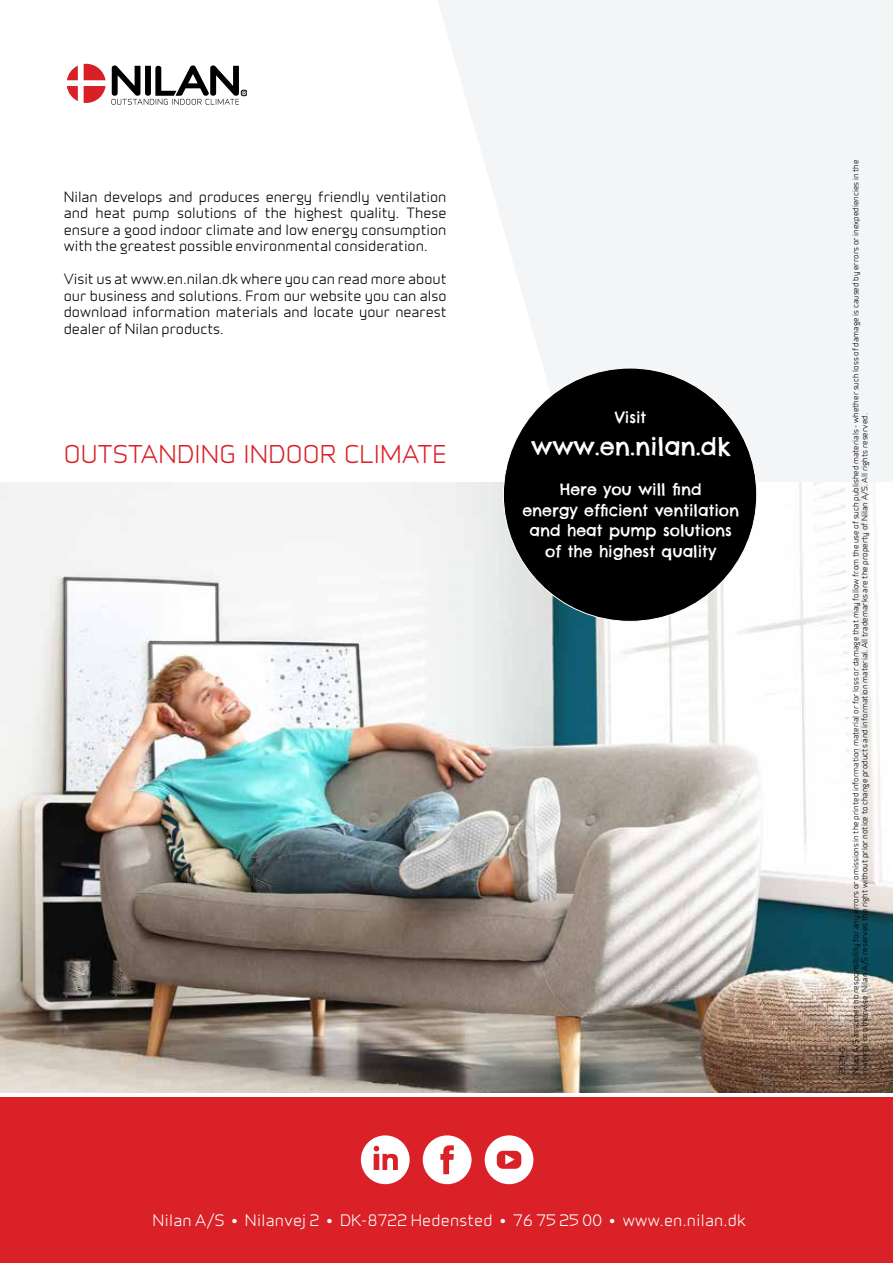
<style>
.page{position:relative;width:893px;height:1263px;background:#fff}
.page>*{position:absolute;margin:0;border:0;box-sizing:border-box;transform-origin:0 0}
.t1{font:24px "Chelsea Market";color:#fff}
.t2{font:500 23.25px "Infinity";letter-spacing:.01em;color:#da2128}
.t3{font:15.75px/20.4px "Chelsea Market";color:#fff;text-align:center}
.t4{font:500 15px "Infinity";letter-spacing:.02em;color:#fff}
.t5{font:500 13.5px/16.5px "Infinity";color:#000;text-align:justify}
.t6{font:500 7.5px/13.2px "Infinity";color:#000}
</style>
<div class="page">
<svg style="left:437px;top:0;width:456px;height:483px;fill:#f4f5f7"></svg>
<img style="left:0;top:483px;width:893px;height:610px">
<svg style="left:112px;top:65px;width:135px;height:40px"></svg>
<svg style="left:67px;top:64px;width:39px;height:39px"></svg>
<div style="left:0;top:1097px;width:893px;height:166px;background:#da2128"></div>
<svg style="left:485px;top:1135px;width:48px;height:49px"></svg>
<svg style="left:361px;top:1135px;width:49px;height:49px"></svg>
<svg style="left:423px;top:1135px;width:49px;height:49px"></svg>
<div style="left:503px;top:368px;width:254px;height:253px;background:#000;border-radius:50%"></div>
<h3 class="t5" style="left:64px;top:188px;width:384px">Nilan develops and produces energy friendly ventilation and heat pump solutions of the highest quality. These ensure a good indoor climate and low energy consumption with the greatest possible environmental consideration.</h3>
<h3 class="t5" style="left:64px;top:270px;width:384px">Visit us at www.en.nilan.dk where you can read more about our business and solutions. From our website you can also download information materials and locate your nearest dealer of Nilan products.</h3>
<h2 class="t2" style="left:64px;top:437px;width:384px">OUTSTANDING INDOOR CLIMATE</h2>
<h3 class="t3" style="left:615px;top:407px;width:33px">Visit</h3>
<h1 class="t1" style="left:531px;top:430px;width:201px">www.en.nilan.dk</h1>
<h3 class="t3" style="left:522px;top:479px;width:218px">Here you will find<br>energy efficient ventilation and heat pump solutions of the highest quality</h3>
<h3 class="t4" style="left:153px;top:1210px;width:595px">Nilan A/S • Nilanvej 2 • DK-8722 Hedensted • 76 75 25 00 • www.en.nilan.dk</h3>
<p class="t6" style="left:835px;top:1074px;width:915px;rotate:-90deg">2024-0<br>Nilan A/S assumes no responsibility for any errors or omissions in the printed information material or for loss or damage that may follow from the use of such published materials - whether such loss of damage is caused by errors or inexpediencies in the</p>
<p class="t6" style="left:857px;top:1074px;width:662px;rotate:-90deg">material or otherwise. Nilan A/S reserves the right without prior notice to change products and information material. All trademarks are the property of Nilan A/S. All rights reserved.</p>
</div>
